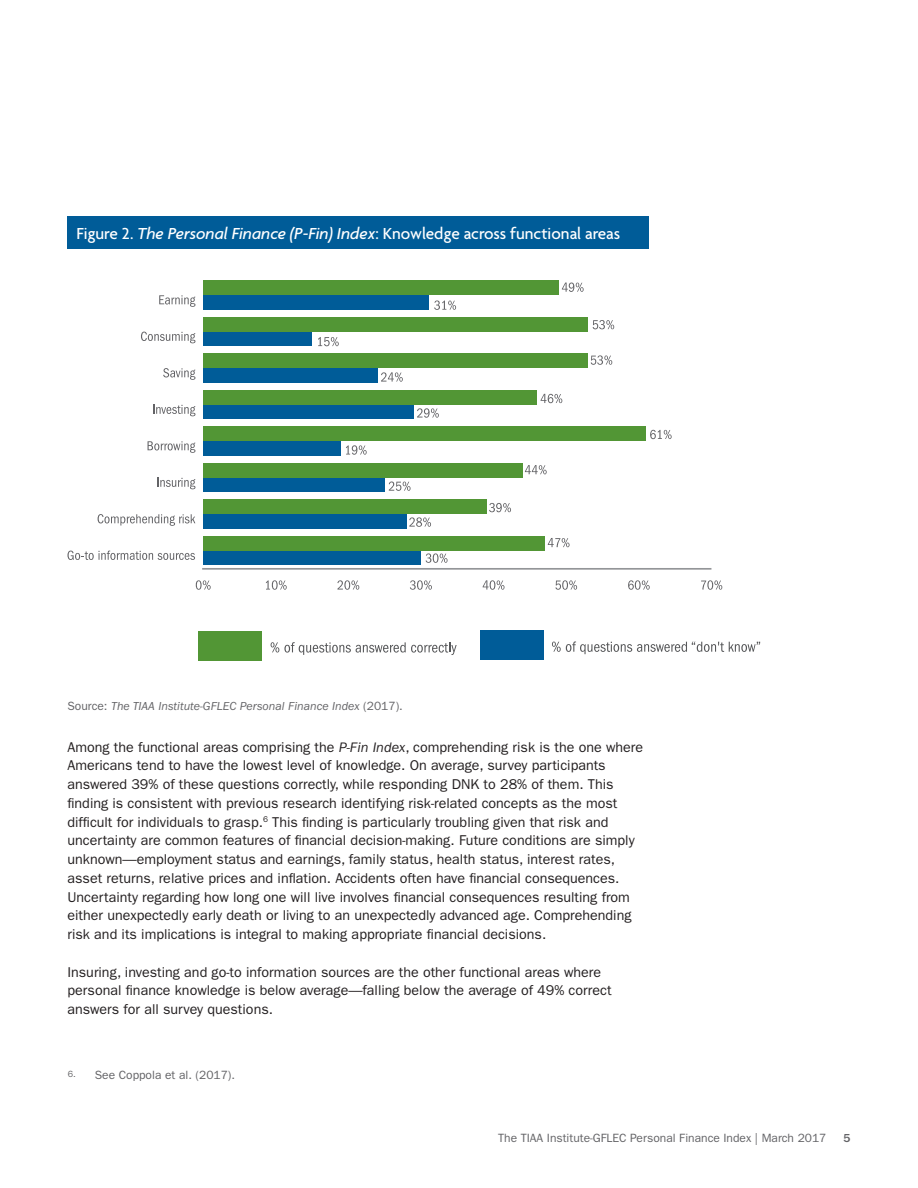
<style>
.page{position:relative;width:918px;height:1188px;background:#fff}
.page>*{position:absolute;margin:0;border:0;box-sizing:border-box;transform-origin:0 0}
.t1{font:500 17.25px "Agenda";color:#fff}
.t2{font:14.25px/18.8px "ITC Franklin Gothic Std";color:#231f20}
.t3{font:12px "ITC Franklin Gothic Std";color:#636366}
.t4{font:italic 12px "ITC Franklin Gothic Std";color:#636366}
.t5{font:500 12px "ITC Franklin Gothic Std";color:#636366}
.s1{font-style:italic}
.s2{font-style:normal}
</style>
<div class="page">
<div style="left:68px;top:216px;width:581px;height:32px;background:#005c98"></div>
<svg style="left:196px;top:580px;width:15px;height:10px"></svg>
<svg style="left:266px;top:580px;width:21px;height:10px"></svg>
<svg style="left:337px;top:580px;width:22px;height:10px"></svg>
<svg style="left:410px;top:580px;width:22px;height:10px"></svg>
<svg style="left:483px;top:580px;width:22px;height:10px"></svg>
<svg style="left:555px;top:580px;width:22px;height:10px"></svg>
<svg style="left:628px;top:580px;width:22px;height:10px"></svg>
<svg style="left:701px;top:580px;width:21px;height:10px"></svg>
<div style="left:480px;top:631px;width:63px;height:29px;background:#005c98"></div>
<div style="left:203px;top:295px;width:225px;height:15px;background:#005c98"></div>
<div style="left:203px;top:332px;width:109px;height:14px;background:#005c98"></div>
<div style="left:203px;top:368px;width:175px;height:15px;background:#005c98"></div>
<div style="left:203px;top:405px;width:211px;height:14px;background:#005c98"></div>
<div style="left:203px;top:441px;width:138px;height:15px;background:#005c98"></div>
<div style="left:203px;top:478px;width:182px;height:14px;background:#005c98"></div>
<div style="left:203px;top:514px;width:204px;height:15px;background:#005c98"></div>
<div style="left:203px;top:551px;width:218px;height:14px;background:#005c98"></div>
<div style="left:198px;top:631px;width:64px;height:29px;background:#529635"></div>
<div style="left:203px;top:280px;width:356px;height:15px;background:#529635"></div>
<div style="left:203px;top:317px;width:385px;height:15px;background:#529635"></div>
<div style="left:203px;top:353px;width:385px;height:15px;background:#529635"></div>
<div style="left:203px;top:390px;width:334px;height:15px;background:#529635"></div>
<div style="left:203px;top:426px;width:443px;height:15px;background:#529635"></div>
<div style="left:203px;top:463px;width:320px;height:15px;background:#529635"></div>
<div style="left:203px;top:499px;width:283px;height:15px;background:#529635"></div>
<div style="left:203px;top:536px;width:341px;height:15px;background:#529635"></div>
<svg style="left:552px;top:641px;width:208px;height:13px"></svg>
<svg style="left:271px;top:642px;width:186px;height:13px"></svg>
<svg style="left:68px;top:551px;width:127px;height:9px"></svg>
<svg style="left:98px;top:514px;width:97px;height:12px"></svg>
<svg style="left:157px;top:478px;width:38px;height:11px"></svg>
<svg style="left:148px;top:441px;width:47px;height:12px"></svg>
<svg style="left:153px;top:405px;width:42px;height:11px"></svg>
<svg style="left:163px;top:368px;width:32px;height:12px"></svg>
<svg style="left:141px;top:332px;width:54px;height:11px"></svg>
<svg style="left:159px;top:295px;width:36px;height:12px"></svg>
<hr style="left:202px;top:568px;width:509px;height:2px;background:#939598">
<svg style="left:562px;top:283px;width:22px;height:9px"></svg>
<svg style="left:434px;top:300px;width:22px;height:10px"></svg>
<svg style="left:593px;top:320px;width:21px;height:9px"></svg>
<svg style="left:318px;top:337px;width:21px;height:9px"></svg>
<svg style="left:591px;top:355px;width:21px;height:10px"></svg>
<svg style="left:381px;top:372px;width:22px;height:10px"></svg>
<svg style="left:541px;top:394px;width:21px;height:9px"></svg>
<svg style="left:417px;top:408px;width:22px;height:10px"></svg>
<svg style="left:650px;top:430px;width:22px;height:9px"></svg>
<svg style="left:346px;top:445px;width:21px;height:10px"></svg>
<svg style="left:525px;top:465px;width:22px;height:9px"></svg>
<svg style="left:389px;top:481px;width:22px;height:10px"></svg>
<svg style="left:489px;top:503px;width:22px;height:9px"></svg>
<svg style="left:409px;top:517px;width:22px;height:10px"></svg>
<svg style="left:548px;top:538px;width:22px;height:9px"></svg>
<svg style="left:426px;top:553px;width:22px;height:10px"></svg>
<p class="t1" style="left:76px;top:224px;width:545px">Figure 2. <span class="s1">The Personal Finance (P-Fin) Index</span>: Knowledge across functional areas</p>
<p class="t4" style="left:68px;top:699px;width:337px"><span class="s2">Source:</span> The TIAA Institute-GFLEC Personal Finance Index <span class="s2">(2017).</span></p>
<p class="t2" style="left:68px;top:737px;width:577px">Among the functional areas comprising the <span class="s1">P-Fin Index</span>, comprehending risk is the one where Americans tend to have the lowest level of knowledge. On average, survey participants answered 39% of these questions correctly, while responding DNK to 28% of them. This finding is consistent with previous research identifying risk-related concepts as the most difficult for individuals to grasp.<sup>6</sup> This finding is particularly troubling given that risk and uncertainty are common features of financial decision-making. Future conditions are simply unknown—employment status and earnings, family status, health status, interest rates, asset returns, relative prices and inflation. Accidents often have financial consequences.<br>Uncertainty regarding how long one will live involves financial consequences resulting from either unexpectedly early death or living to an unexpectedly advanced age. Comprehending risk and its implications is integral to making appropriate financial decisions.</p>
<p class="t2" style="left:68px;top:962px;width:546px">Insuring, investing and go-to information sources are the other functional areas where personal finance knowledge is below average—falling below the average of 49% correct answers for all survey questions.</p>
<p class="t3" style="left:68px;top:1068px;width:169px"><sup>6.</sup> See Coppola et al. (2017).</p>
<p class="t3" style="left:498px;top:1131px;width:330px">The TIAA Institute-GFLEC Personal Finance Index | March 2017</p>
<p class="t5" style="left:843px;top:1131px;width:9px">5</p>
</div>
